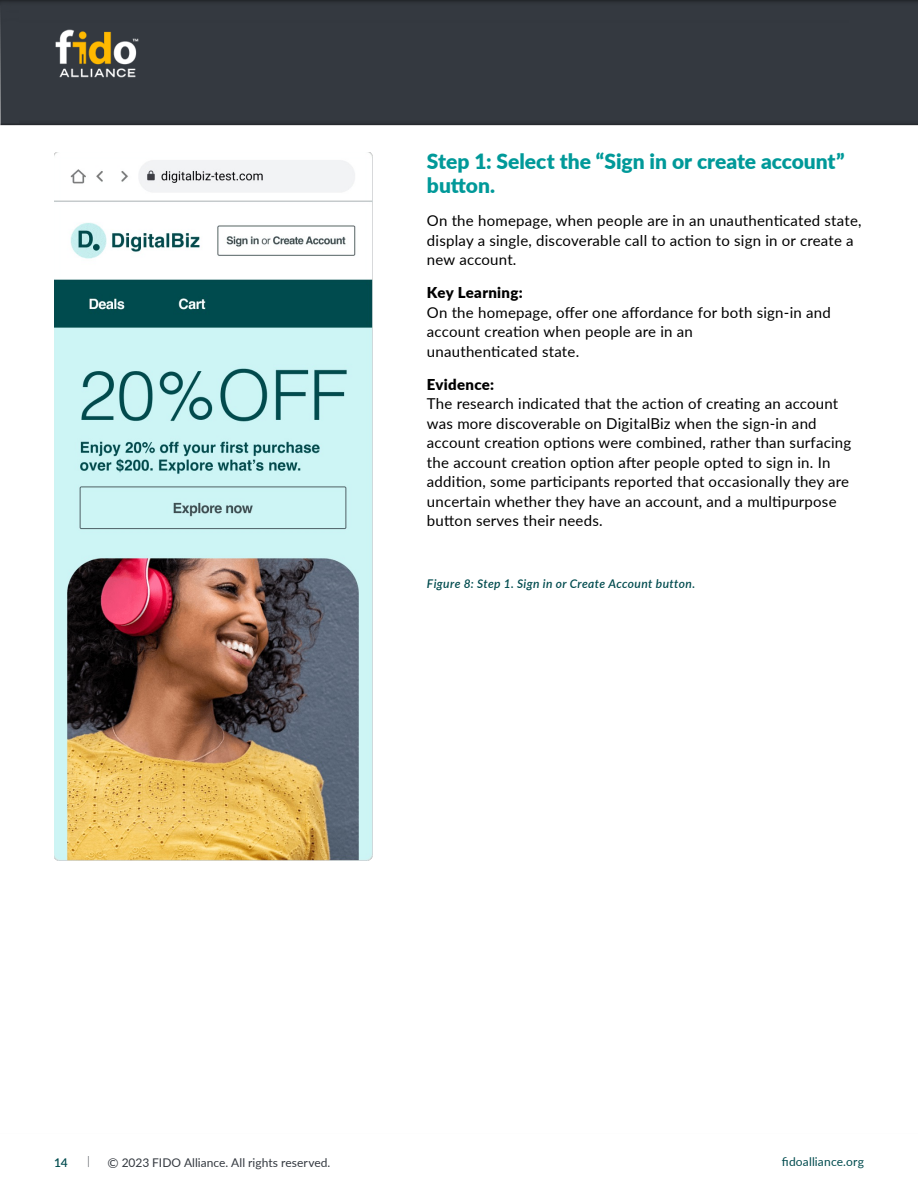
<style>
.page{position:relative;width:918px;height:1188px;background:#fff}
.page>*{position:absolute;margin:0;border:0;box-sizing:border-box;transform-origin:0 0}
.t1{font:900 21px/24px "Lato";color:#099}
.t2{font:15px/19.5px "Lato";letter-spacing:.015em;color:#000}
.t3{font:900 15px "Lato";letter-spacing:.02em;color:#000}
.t4{font:italic 600 12px "Lato";letter-spacing:.03em;color:#004b4e}
.t5{font:12px "Lato";letter-spacing:.005em;color:#343940}
.t6{font:12px "Lato";letter-spacing:.015em;color:#004b4e}
.t7{font:600 12px "Lato";color:#004b4e}
.t8{font:300 12px "Lato";color:#343940}
.s1{font-size:13.5px}
</style>
<div class="page">
<img style="left:54px;top:152px;width:319px;height:708px">
<div style="left:0;top:0;width:918px;height:138px;background:#000;opacity:.75"></div>
<img style="left:54px;top:27px;width:88px;height:53px">
<h1 class="t1" style="left:427px;top:149px;width:419px">Step 1: Select the “Sign in or create account” button.</h1>
<p class="t2" style="left:427px;top:210px;width:436px">On the homepage, when people are in an unauthenticated state, display a single, discoverable call to action to sign in or create a new account.</p>
<p class="t3" style="left:427px;top:281px;width:97px">Key Learning:</p>
<p class="t2" style="left:427px;top:302px;width:405px">On the homepage, offer one affordance for both sign-in and account creation when people are in an<br>unauthenticated state.</p>
<p class="t3" style="left:427px;top:373px;width:69px">Evidence:</p>
<p class="t2" style="left:427px;top:393px;width:426px">The research indicated that the action of creating an account was more discoverable on DigitalBiz when the sign-in and account creation options were combined, rather than surfacing the account creation option after people opted to sign in. In addition, some participants reported that occasionally they are uncertain whether they have an account, and a multipurpose button serves their needs.</p>
<p class="t4" style="left:427px;top:575px;width:270px">Figure 8: Step 1. Sign in or Create Account button.</p>
<p class="t7" style="left:54px;top:1153px;width:15px">14</p>
<p class="t8" style="left:87px;top:1152px;width:4px">|</p>
<p class="t5" style="left:108px;top:1154px;width:224px"><span class="s1">©</span> 2023 FIDO Alliance. All rights reserved.</p>
<p class="t6" style="left:782px;top:1153px;width:84px">fidoalliance.org</p>
</div>
